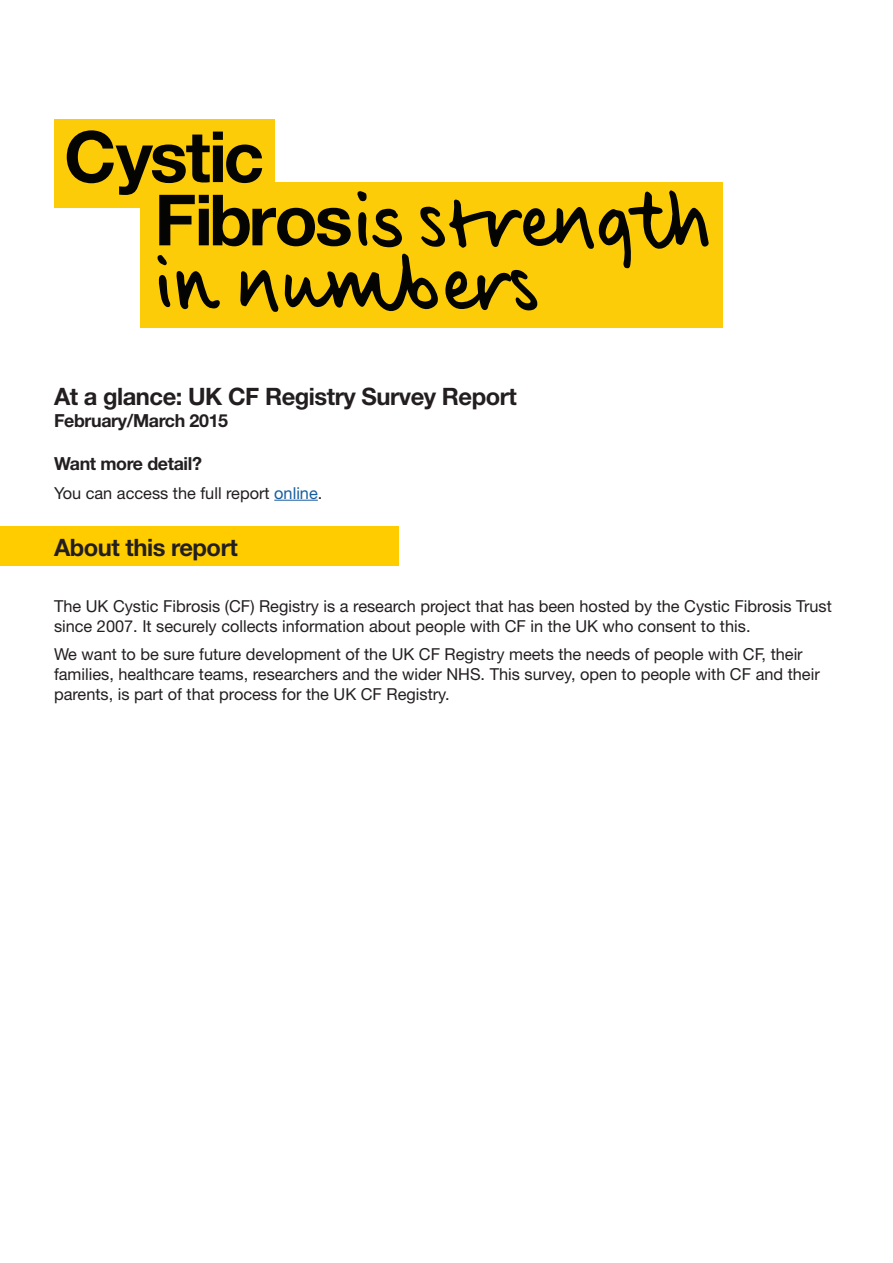
<style>
.page{position:relative;width:893px;height:1263px;background:#fff}
.page>*{position:absolute;margin:0;border:0;box-sizing:border-box;transform-origin:0 0}
.Heading_1{font:700 24px "Helvetica Neue LT";letter-spacing:-.02em;color:#231f20}
.Heading_2{font:700 18px "Helvetica Neue LT";letter-spacing:-.02em;color:#231f20}
.Body_copy{font:16.5px/19.8px "Helvetica Neue LT";color:#231f20}
.s1{color:#175d9e}
</style>
<div class="page">
<div style="left:0;top:526px;width:399px;height:40px;background:#fc0"></div>
<div style="left:54px;top:119px;width:221px;height:89px;background:#fdcc09"></div>
<div style="left:140px;top:182px;width:582px;height:145px;background:#fdcc09"></div>
<svg style="left:67px;top:130px;width:642px;height:182px"></svg>
<hr style="left:274px;top:500px;width:44px;height:1px;background:#175d9e">
<p class="Heading_1" style="left:54px;top:382px;width:464px">At a glance: UK CF Registry Survey Report</p>
<p class="Heading_2" style="left:54px;top:409px;width:176px">February/March 2015</p>
<p class="Heading_2" style="left:54px;top:453px;width:150px">Want more detail?</p>
<p class="Body_copy" style="left:54px;top:483px;width:270px">You can access the full report <span class="s1">online</span>.</p>
<p class="Heading_1" style="left:54px;top:532px;width:185px">About this report</p>
<p class="Body_copy" style="left:54px;top:596px;width:779px">The UK Cystic Fibrosis (CF) Registry is a research project that has been hosted by the Cystic Fibrosis Trust since 2007. It securely collects information about people with CF in the UK who consent to this.</p>
<p class="Body_copy" style="left:54px;top:644px;width:767px">We want to be sure future development of the UK CF Registry meets the needs of people with CF, their families, healthcare teams, researchers and the wider NHS. This survey, open to people with CF and their parents, is part of that process for the UK CF Registry.</p>
</div>
